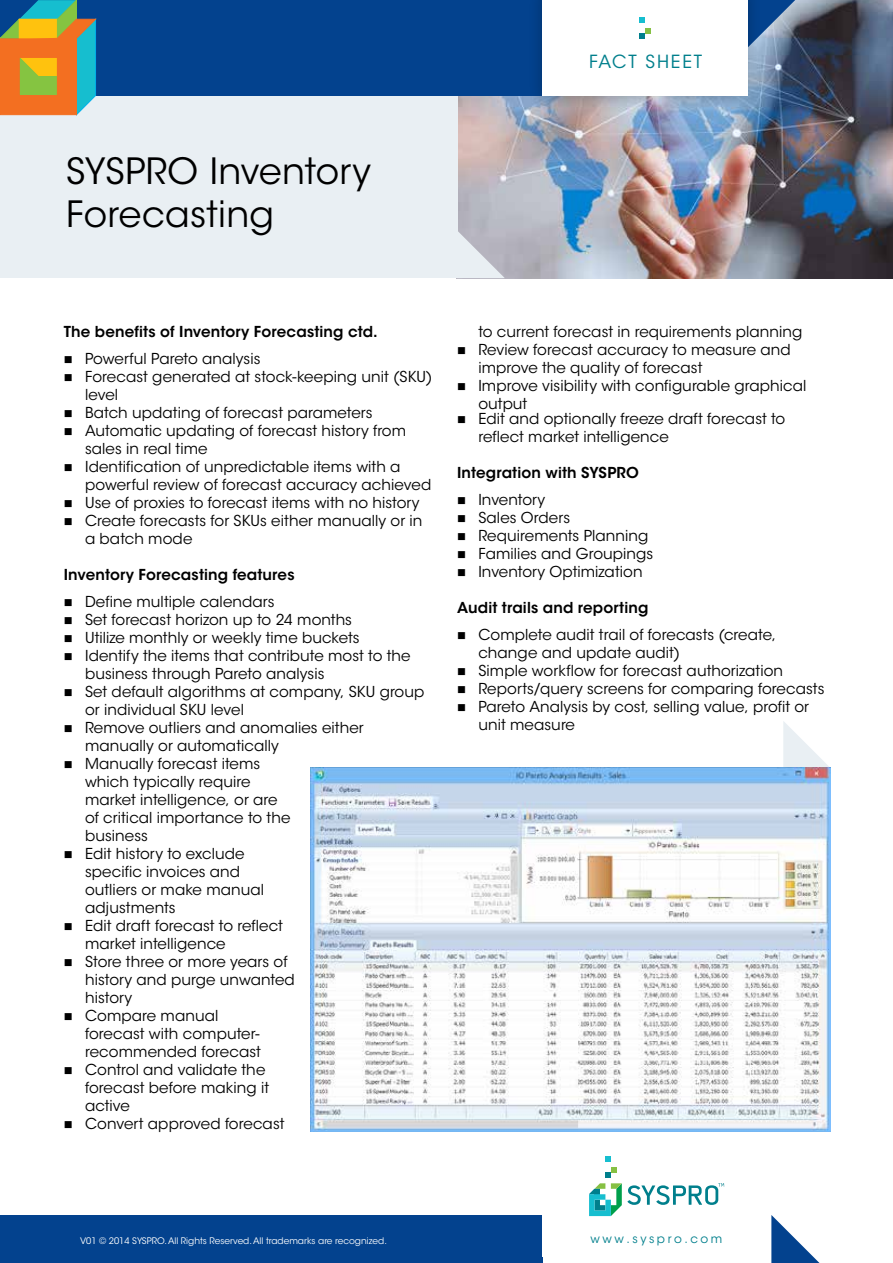
<style>
.page{position:relative;width:893px;height:1263px;background:#fff}
.page>*{position:absolute;margin:0;border:0;box-sizing:border-box;transform-origin:0 0}
.t1{font:36px/43.2px "ITC Avant Garde Std";letter-spacing:.01em;color:#000}
.t2{font:18px "ITC Avant Garde Std";letter-spacing:.1em;color:#007f8c}
.t3{font:15px/18px "ITC Avant Garde Std";letter-spacing:.005em;color:#000}
.t4{font:600 15px "ITC Avant Garde Std";letter-spacing:.01em;color:#000}
.t5{font:12px "ITC Avant Garde Std";letter-spacing:.21em;color:#007f8c}
.t6{font:9px "ITC Avant Garde Std";color:#fff}
</style>
<div class="page">
<img style="left:457px;top:0;width:436px;height:278px">
<div style="left:0;top:48px;width:457px;height:230px;background:#e9eff3"></div>
<div style="left:0;top:1215px;width:542px;height:48px;background:#03428e"></div>
<div style="left:0;top:0;width:748px;height:95px;background:#03428e"></div>
<svg style="left:605px;top:1156px;width:6px;height:5px"></svg>
<svg style="left:589px;top:1167px;width:135px;height:49px"></svg>
<svg style="left:762px;top:0;width:45px;height:48px;background:#627b9b"></svg>
<svg style="left:771px;top:1215px;width:49px;height:48px"></svg>
<svg style="left:457px;top:230px;width:48px;height:48px;background:#cfd1d8"></svg>
<svg style="left:0;top:0;width:96px;height:115px;background:#a49051"></svg>
<div style="left:528px;top:0;width:234px;height:114px;background:#000;opacity:.25"></div>
<div style="left:542px;top:0;width:206px;height:95px;background:#fff"></div>
<svg style="left:639px;top:28px;width:11px;height:11px"></svg>
<svg style="left:639px;top:17px;width:6px;height:5px"></svg>
<svg style="left:783px;top:721px;width:48px;height:47px"></svg>
<img style="left:310px;top:768px;width:521px;height:364px">
<h1 class="t1" style="left:66px;top:150px;width:306px">SYSPRO Inventory<br>Forecasting</h1>
<p class="t2" style="left:589px;top:50px;width:115px">Fact Sheet</p>
<p class="t4" style="left:64px;top:322px;width:315px">The benefits of Inventory Forecasting ctd.</p>
<p class="t3" style="left:64px;top:350px;width:198px">■ Powerful Pareto analysis</p>
<p class="t3" style="left:85px;top:368px;width:349px;text-indent:-21px">■ Forecast generated at stock-keeping unit (SKU) level</p>
<p class="t3" style="left:64px;top:404px;width:310px">■ Batch updating of forecast parameters</p>
<p class="t3" style="left:85px;top:422px;width:323px;text-indent:-21px">■ Automatic updating of forecast history from sales in real time</p>
<p class="t3" style="left:85px;top:458px;width:348px;text-indent:-21px">■ Identification of unpredictable items with a powerful review of forecast accuracy achieved</p>
<p class="t3" style="left:64px;top:494px;width:357px">■ Use of proxies to forecast items with no history</p>
<p class="t3" style="left:85px;top:512px;width:339px;text-indent:-21px">■ Create forecasts for SKUs either manually or in a batch mode</p>
<p class="t4" style="left:64px;top:565px;width:232px">Inventory Forecasting features</p>
<p class="t3" style="left:64px;top:593px;width:212px">■ Define multiple calendars</p>
<p class="t3" style="left:64px;top:611px;width:290px">■ Set forecast horizon up to 24 months</p>
<p class="t3" style="left:64px;top:629px;width:297px">■ Utilize monthly or weekly time buckets</p>
<p class="t3" style="left:85px;top:647px;width:327px;text-indent:-21px">■ Identify the items that contribute most to the business through Pareto analysis</p>
<p class="t3" style="left:85px;top:683px;width:341px;text-indent:-21px">■ Set default algorithms at company, SKU group or individual SKU level</p>
<p class="t3" style="left:85px;top:719px;width:280px;text-indent:-21px">■ Remove outliers and anomalies either manually or automatically</p>
<p class="t3" style="left:85px;top:755px;width:207px;text-indent:-21px">■ Manually forecast items which typically require market intelligence, or are of critical importance to the business</p>
<p class="t3" style="left:85px;top:845px;width:181px;text-indent:-21px">■ Edit history to exclude specific invoices and outliers or make manual adjustments</p>
<p class="t3" style="left:85px;top:917px;width:199px;text-indent:-21px">■ Edit draft forecast to reflect market intelligence</p>
<p class="t3" style="left:85px;top:953px;width:211px;text-indent:-21px">■ Store three or more years of history and purge unwanted history</p>
<p class="t3" style="left:85px;top:1007px;width:177px;text-indent:-21px">■ Compare manual forecast with computer&shy;recommended forecast</p>
<p class="t3" style="left:85px;top:1061px;width:186px;text-indent:-21px">■ Control and validate the forecast before making it active</p>
<p class="t3" style="left:64px;top:1115px;width:222px">■ Convert approved forecast</p>
<p class="t3" style="left:478px;top:323px;width:326px">to current forecast in requirements planning</p>
<p class="t3" style="left:478px;top:341px;width:314px;text-indent:-21px">■ Review forecast accuracy to measure and improve the quality of forecast</p>
<p class="t3" style="left:478px;top:377px;width:329px;text-indent:-21px">■ Improve visibility with configurable graphical output</p>
<p class="t3" style="left:478px;top:410px;width:308px;text-indent:-21px">■ Edit and optionally freeze draft forecast to reflect market intelligence</p>
<p class="t4" style="left:457px;top:463px;width:183px">Integration with SYSPRO</p>
<p class="t3" style="left:457px;top:491px;width:90px">■ Inventory</p>
<p class="t3" style="left:457px;top:509px;width:115px">■ Sales Orders</p>
<p class="t3" style="left:457px;top:527px;width:193px">■ Requirements Planning</p>
<p class="t3" style="left:457px;top:545px;width:198px">■ Families and Groupings</p>
<p class="t3" style="left:457px;top:563px;width:187px">■ Inventory Optimization</p>
<p class="t4" style="left:457px;top:598px;width:193px">Audit trails and reporting</p>
<p class="t3" style="left:478px;top:626px;width:299px;text-indent:-21px">■ Complete audit trail of forecasts (create, change and update audit)</p>
<p class="t3" style="left:457px;top:662px;width:328px">■ Simple workflow for forecast authorization</p>
<p class="t3" style="left:457px;top:680px;width:369px">■ Reports/query screens for comparing forecasts</p>
<p class="t3" style="left:478px;top:698px;width:332px;text-indent:-21px">■ Pareto Analysis by cost, selling value, profit or unit measure</p>
<p class="t6" style="left:80px;top:1235px;width:308px">V01 © 2014 SYSPRO. All Rights Reserved. All trademarks are recognized.</p>
<p class="t5" style="left:591px;top:1231px;width:133px">www.syspro.com</p>
</div>
